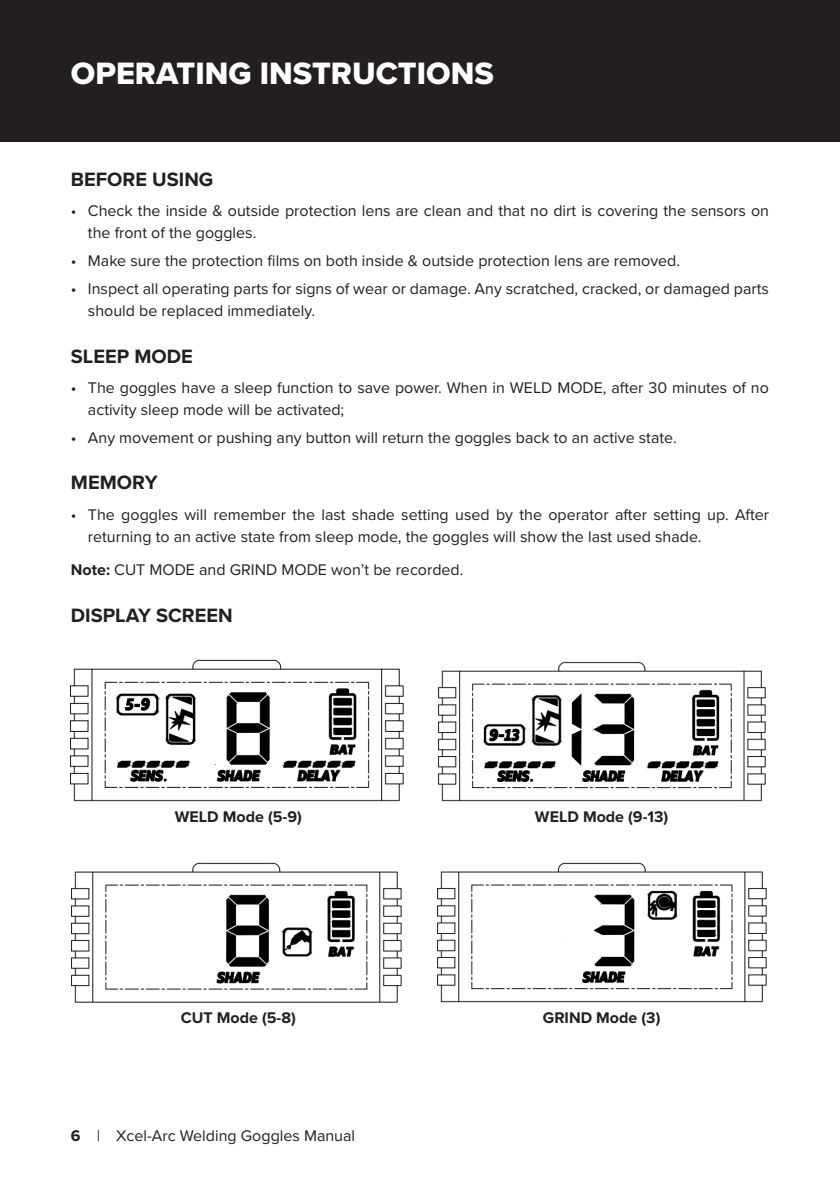
<style>
.page{position:relative;width:840px;height:1191px;background:#fff}
.page>*{position:absolute;margin:0;border:0;box-sizing:border-box;transform-origin:0 0}
.t1{font:32px "Proxima Nova Extrabld";color:#fff}
.t2{font:700 20px "Proxima Nova";color:#231f20}
.t3{font:16px/22px "Proxima Nova";color:#231f20}
.t4{font:700 16px "Proxima Nova";color:#231f20}
.s1{font-weight:700}
</style>
<div class="page">
<div style="left:0;top:0;width:839px;height:142px;background:#231f20"></div>
<img style="left:71px;top:659px;width:333px;height:143px">
<img style="left:71px;top:862px;width:331px;height:141px">
<img style="left:438px;top:661px;width:328px;height:141px">
<img style="left:437px;top:862px;width:330px;height:141px">
<h1 class="t1" style="left:71px;top:49px;width:424px">OPERATING INSTRUCTIONS</h1>
<p class="t2" style="left:71px;top:164px;width:144px">BEFORE USING</p>
<p class="t3" style="left:88px;top:199px;width:682px;text-indent:-17px">• Check the inside &amp; outside protection lens are clean and that no dirt is covering the sensors on the front of the goggles.</p>
<p class="t3" style="left:71px;top:249px;width:610px">• Make sure the protection films on both inside &amp; outside protection lens are removed.</p>
<p class="t3" style="left:88px;top:277px;width:682px;text-indent:-17px">• Inspect all operating parts for signs of wear or damage. Any scratched, cracked, or damaged parts should be replaced immediately.</p>
<p class="t2" style="left:71px;top:341px;width:123px">SLEEP MODE</p>
<p class="t3" style="left:88px;top:376px;width:682px;text-indent:-17px">• The goggles have a sleep function to save power. When in WELD MODE, after 30 minutes of no activity sleep mode will be activated;</p>
<p class="t3" style="left:71px;top:426px;width:607px">• Any movement or pushing any button will return the goggles back to an active state.</p>
<p class="t2" style="left:71px;top:468px;width:88px">MEMORY</p>
<p class="t3" style="left:88px;top:503px;width:682px;text-indent:-17px">• The goggles will remember the last shade setting used by the operator after setting up. After returning to an active state from sleep mode, the goggles will show the last used shade.</p>
<p class="t3" style="left:71px;top:558px;width:394px"><span class="s1">Note:</span> CUT MODE and GRIND MODE won’t be recorded.</p>
<p class="t2" style="left:71px;top:600px;width:163px">DISPLAY SCREEN</p>
<p class="t4" style="left:175px;top:804px;width:128px">WELD Mode (5-9)</p>
<p class="t4" style="left:181px;top:1006px;width:116px">CUT Mode (5-8)</p>
<p class="t3" style="left:71px;top:1123px;width:285px"><span class="s1">6</span> | Xcel-Arc Welding Goggles Manual</p>
<p class="t4" style="left:534px;top:804px;width:135px">WELD Mode (9-13)</p>
<p class="t4" style="left:542px;top:1006px;width:119px">GRIND Mode (3)</p>
</div>
